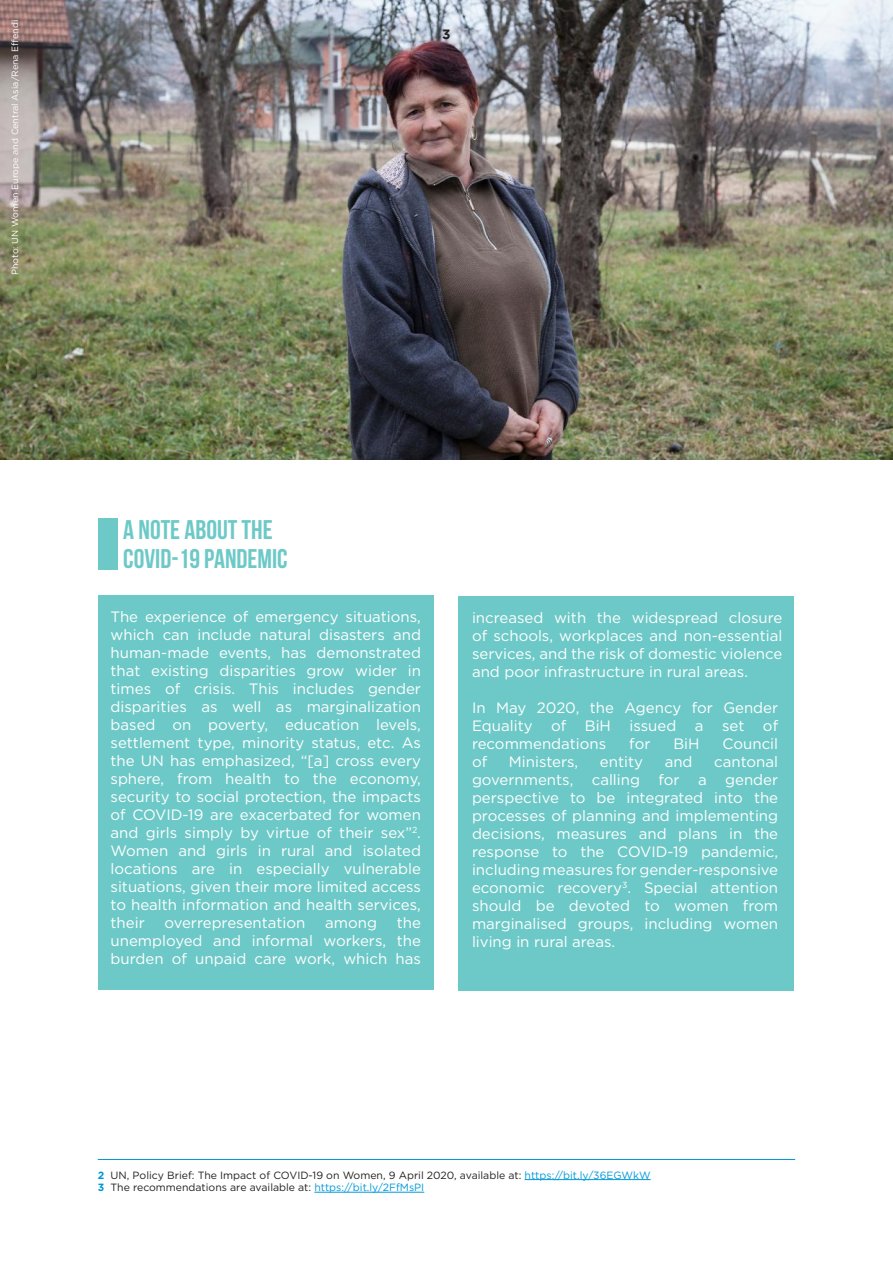
<style>
.page{position:relative;width:893px;height:1263px;background:#fff}
.page>*{position:absolute;margin:0;border:0;box-sizing:border-box;transform-origin:0 0}
.t1{font:700 27px/28.5px "Bebas Neue";color:#6dc9c7}
.t2{font:15px/18px "Gotham";color:#fff;text-align:justify}
.t3{font:700 13.5px "Gotham";color:#241f1f}
.t4{font:10.5px/12.6px "Gotham";color:#241f1f}
.t5{font:9px "Gotham";color:#fff}
.s1{font-weight:700;color:#0099d8}
.s2{color:#0099d8}
</style>
<div class="page">
<div style="left:98px;top:595px;width:336px;height:395px;background:#6dc9c7"></div>
<div style="left:458px;top:596px;width:336px;height:395px;background:#6dc9c7"></div>
<img style="left:0;top:0;width:893px;height:459px">
<hr style="left:525px;top:1179px;width:126px;height:1px;background:#0099d8">
<hr style="left:314px;top:1192px;width:110px;height:1px;background:#0099d8">
<hr style="left:98px;top:1159px;width:697px;height:1px;background:#0099d8">
<div style="left:99px;top:519px;width:19px;height:51px;background:#6dc9c7"></div>
<p class="t5" style="left:9px;top:275px;width:257px;rotate:-90deg">Photo: UN Women Europe and Central Asia/Rena Effendi</p>
<p class="t3" style="left:442px;top:26px;width:10px">3</p>
<h1 class="t1" style="left:123px;top:515px;width:166px">A NOTE ABOUT THE<br>COVID-19 PANDEMIC</h1>
<p class="t2" style="left:111px;top:607px;width:312px">The experience of emergency situations, which can include natural disasters and human-made events, has demonstrated that existing disparities grow wider in times of crisis. This includes gender disparities as well as marginalization based on poverty, education levels, settlement type, minority status, etc. As the UN has emphasized, “[a] cross every sphere, from health to the economy, security to social protection, the impacts of COVID-19 are exacerbated for women and girls simply by virtue of their sex”<sup>2</sup>.<br>Women and girls in rural and isolated locations are in especially vulnerable situations, given their more limited access to health information and health services, their</p>
<p class="t2" style="left:111px;top:913px;width:312px;text-indent:286px">the unemployed and informal workers, the burden of unpaid care work, which has</p>
<p class="t2" style="left:164px;top:913px;width:142px">overrepresentation</p>
<p class="t2" style="left:325px;top:913px;width:53px">among</p>
<p class="t2" style="left:472px;top:609px;width:312px">increased with the widespread closure of schools, workplaces and non-essential services, and the risk of domestic violence and poor infrastructure in rural areas.</p>
<p class="t2" style="left:472px;top:699px;width:308px">In May 2020, the Agency for Gender Equality of BiH issued a set of recommendations</p>
<p class="t2" style="left:629px;top:735px;width:23px">for</p>
<p class="t2" style="left:673px;top:735px;width:28px">BiH</p>
<p class="t2" style="left:723px;top:735px;width:57px">Council</p>
<p class="t2" style="left:472px;top:753px;width:17px">of</p>
<p class="t2" style="left:509px;top:753px;width:71px">Ministers,</p>
<p class="t2" style="left:600px;top:753px;width:45px">entity</p>
<p class="t2" style="left:665px;top:753px;width:29px">and</p>
<p class="t2" style="left:472px;top:753px;width:308px;text-indent:242px">cantonal governments, calling for a gender perspective to be integrated into the processes of planning and implementing decisions, measures and plans in the response to the COVID-19 pandemic, including measures for gender-responsive economic recovery<sup>3</sup>. Special attention should be devoted to women from marginalised groups, including women living in rural areas.</p>
<p class="t4" style="left:98px;top:1168px;width:554px"><span class="s1">2</span> UN, Policy Brief: The Impact of COVID-19 on Women, 9 April 2020, available at: <span class="s2">https://bit.ly/36EGWkW<br></span><span class="s1">3</span> The recommendations are available at: <span class="s2">https://bit.ly/2FfMsPI</span></p>
</div>
